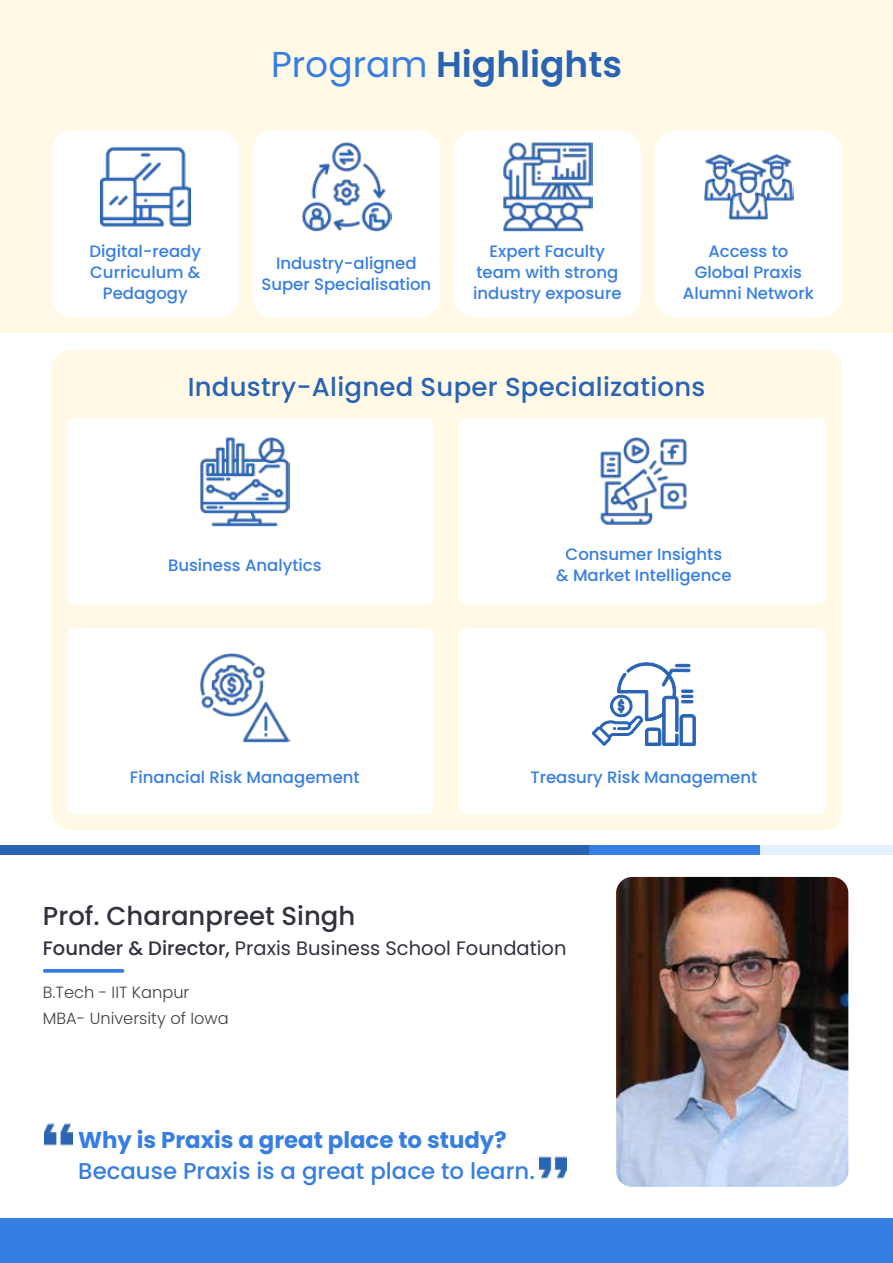
<style>
.page{position:relative;width:893px;height:1263px;background:#fff}
.page>*{position:absolute;margin:0;border:0;box-sizing:border-box;transform-origin:0 0}
.t1{font:600 36px "Poppins";color:#2963b3}
.t2{font:500 25.95px "Poppins";letter-spacing:.01em;color:#2963b3}
.t3{font:500 25.95px "Poppins";color:#30323d}
.t4{font:500 22.8px "Poppins";color:#367ee2}
.t5{font:700 22.8px "Poppins";color:#367ee2}
.t6{font:19.5px "Poppins";color:#30323d}
.t7{font:500 16.5px/21px "Poppins";color:#367ee2;text-align:center}
.t8{font:300 16.2px/26px "Poppins";color:#404041}
.s1{font-weight:400;color:#367ee2}
.s2{font-weight:500}
</style>
<div class="page">
<div style="left:0;top:1px;width:893px;height:1262px;background:#fff9e6"></div>
<div style="left:0;top:334px;width:893px;height:899px;background:#fff"></div>
<div style="left:52px;top:350px;width:790px;height:480px;background:#fff9e6;border-radius:19px"></div>
<div style="left:67px;top:418px;width:367px;height:187px;background:#fff"></div>
<div style="left:459px;top:418px;width:367px;height:187px;background:#fff"></div>
<div style="left:67px;top:628px;width:367px;height:187px;background:#fff"></div>
<div style="left:459px;top:628px;width:367px;height:187px;background:#fff"></div>
<div style="left:0;top:1218px;width:893px;height:45px;background:#367ee2"></div>
<div style="left:0;top:845px;width:766px;height:10px;background:#367ee2"></div>
<div style="left:0;top:845px;width:589px;height:10px;background:#2963b3"></div>
<div style="left:760px;top:845px;width:133px;height:10px;background:#e3f0ff"></div>
<div style="left:52px;top:130px;width:187px;height:188px;background:#fff;border-radius:21px"></div>
<div style="left:253px;top:130px;width:187px;height:188px;background:#fff;border-radius:21px"></div>
<div style="left:454px;top:130px;width:187px;height:188px;background:#fff;border-radius:21px"></div>
<div style="left:655px;top:130px;width:187px;height:188px;background:#fff;border-radius:21px"></div>
<img style="left:100px;top:146px;width:90px;height:81px">
<img style="left:302px;top:142px;width:89px;height:90px">
<img style="left:503px;top:142px;width:89px;height:90px">
<img style="left:704px;top:154px;width:89px;height:66px">
<svg style="left:592px;top:662px;width:104px;height:84px;background:#c5d4ea"></svg>
<svg style="left:43px;top:969px;width:81px;height:4px"></svg>
<img style="left:539px;top:1154px;width:28px;height:26px">
<img style="left:45px;top:1123px;width:27px;height:23px">
<img style="left:616px;top:877px;width:232px;height:310px">
<img style="left:200px;top:652px;width:90px;height:90px">
<img style="left:200px;top:436px;width:90px;height:90px">
<img style="left:599px;top:436px;width:90px;height:90px">
<h1 class="t1" style="left:271px;top:43px;width:352px"><span class="s1">Program</span> Highlights</h1>
<p class="t7" style="left:90px;top:240px;width:113px">Digital-ready<br>Curriculum &amp;<br>Pedagogy</p>
<p class="t7" style="left:261px;top:252px;width:171px">Industry-aligned<br>Super Specialisation</p>
<p class="t7" style="left:473px;top:240px;width:150px">Expert Faculty team with strong industry exposure</p>
<p class="t7" style="left:683px;top:240px;width:132px">Access to<br>Global Praxis<br>Alumni Network</p>
<h2 class="t2" style="left:188px;top:372px;width:519px">Industry-Aligned Super Specializations</h2>
<p class="t7" style="left:168px;top:554px;width:155px">Business Analytics</p>
<p class="t7" style="left:556px;top:544px;width:177px">Consumer Insights<br>&amp; Market Intelligence</p>
<p class="t7" style="left:130px;top:767px;width:231px">Financial Risk Management</p>
<p class="t7" style="left:530px;top:767px;width:228px">Treasury Risk Management</p>
<h2 class="t3" style="left:43px;top:901px;width:314px">Prof. Charanpreet Singh</h2>
<p class="t6" style="left:43px;top:936px;width:525px"><span class="s2">Founder &amp; Director,</span> Praxis Business School Foundation</p>
<p class="t8" style="left:43px;top:979px;width:187px">B.Tech - IIT Kanpur<br>MBA- University of Iowa</p>
<h3 class="t5" style="left:78px;top:1127px;width:430px">Why is Praxis a great place to study?</h3>
<h3 class="t4" style="left:78px;top:1157px;width:458px">Because Praxis is a great place to learn.</h3>
</div>
